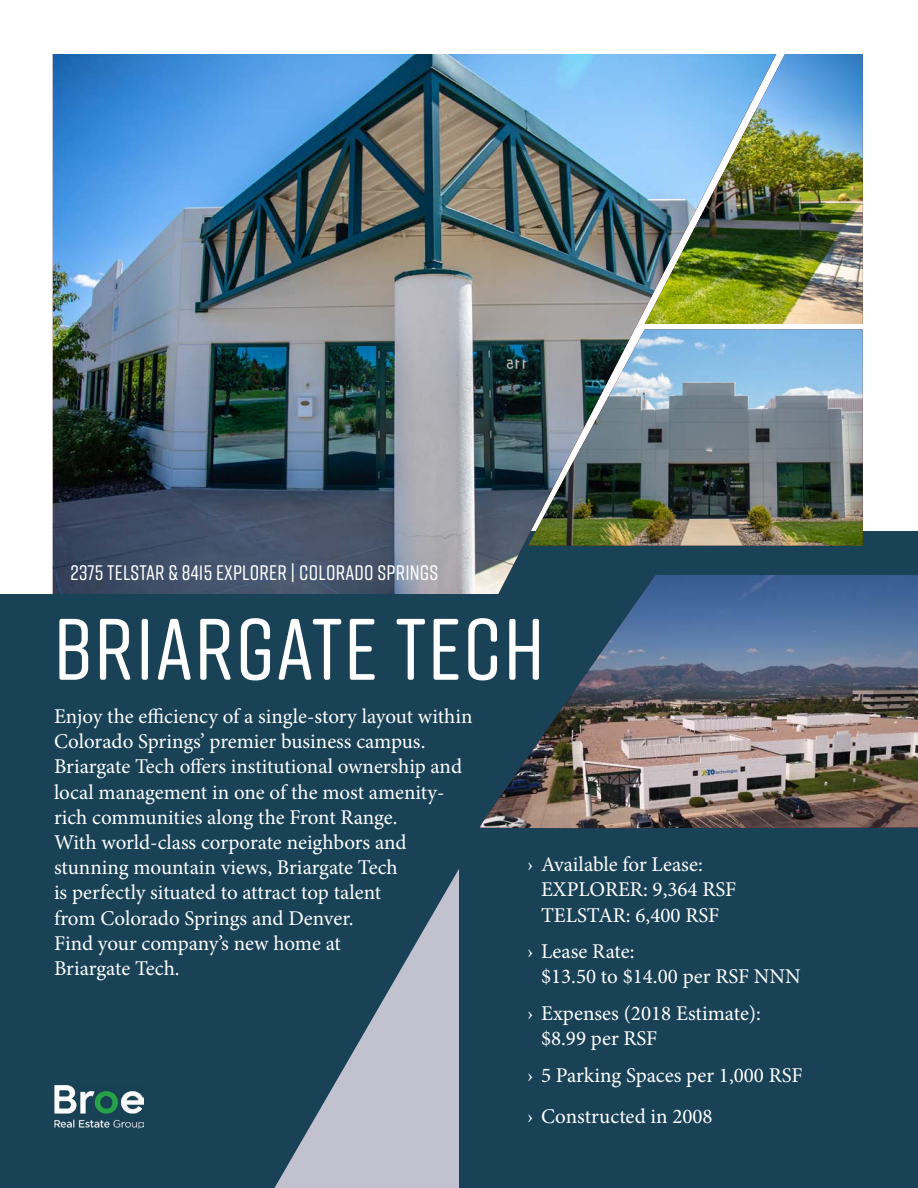
<style>
.page{position:relative;width:918px;height:1188px;background:#fff}
.page>*{position:absolute;margin:0;border:0;box-sizing:border-box;transform-origin:0 0}
.t1{font:500 87px "Rift Soft";letter-spacing:.025em;color:#fff}
.t2{font:21px/25.2px "Minion Pro";color:#fff}
.t3{font:500 21px "Rift Soft";letter-spacing:.01em;color:#fff}
</style>
<div class="page">
<div style="left:460px;top:531px;width:458px;height:657px;background:#194257"></div>
<img style="left:53px;top:54px;width:592px;height:540px">
<img style="left:645px;top:54px;width:218px;height:270px">
<img style="left:528px;top:329px;width:335px;height:217px">
<svg style="left:0;top:594px;width:480px;height:594px;fill:#194257"></svg>
<img style="left:54px;top:1085px;width:90px;height:44px">
<img style="left:480px;top:575px;width:438px;height:254px">
<p class="t3" style="left:70px;top:558px;width:369px">2375 TELSTAR &amp; 8415 EXPLORER | COLORADO SPRINGS</p>
<h1 class="t1" style="left:54px;top:588px;width:492px">BRIARGATE TECH</h1>
<p class="t2" style="left:54px;top:704px;width:420px">Enjoy the efficiency of a single-story layout within Colorado Springs’ premier business campus.<br>Briargate Tech offers institutional ownership and local management in one of the most amenity&shy;rich communities along the Front Range.<br>With world-class corporate neighbors and stunning mountain views, Briargate Tech<br>is perfectly situated to attract top talent<br>from Colorado Springs and Denver.<br>Find your company’s new home at<br>Briargate Tech.</p>
<p class="t2" style="left:541px;top:852px;width:197px;text-indent:-14px">› Available for Lease:<br>EXPLORER: 9,364 RSF<br>TELSTAR: 6,400 RSF</p>
<p class="t2" style="left:541px;top:939px;width:261px;text-indent:-14px">› Lease Rate:<br>$13.50 to $14.00 per RSF NNN</p>
<p class="t2" style="left:541px;top:1001px;width:221px;text-indent:-14px">› Expenses (2018 Estimate): $8.99 per RSF</p>
<p class="t2" style="left:528px;top:1055px;width:277px;line-height:41.4px">› 5 Parking Spaces per 1,000 RSF › Constructed in 2008</p>
</div>
